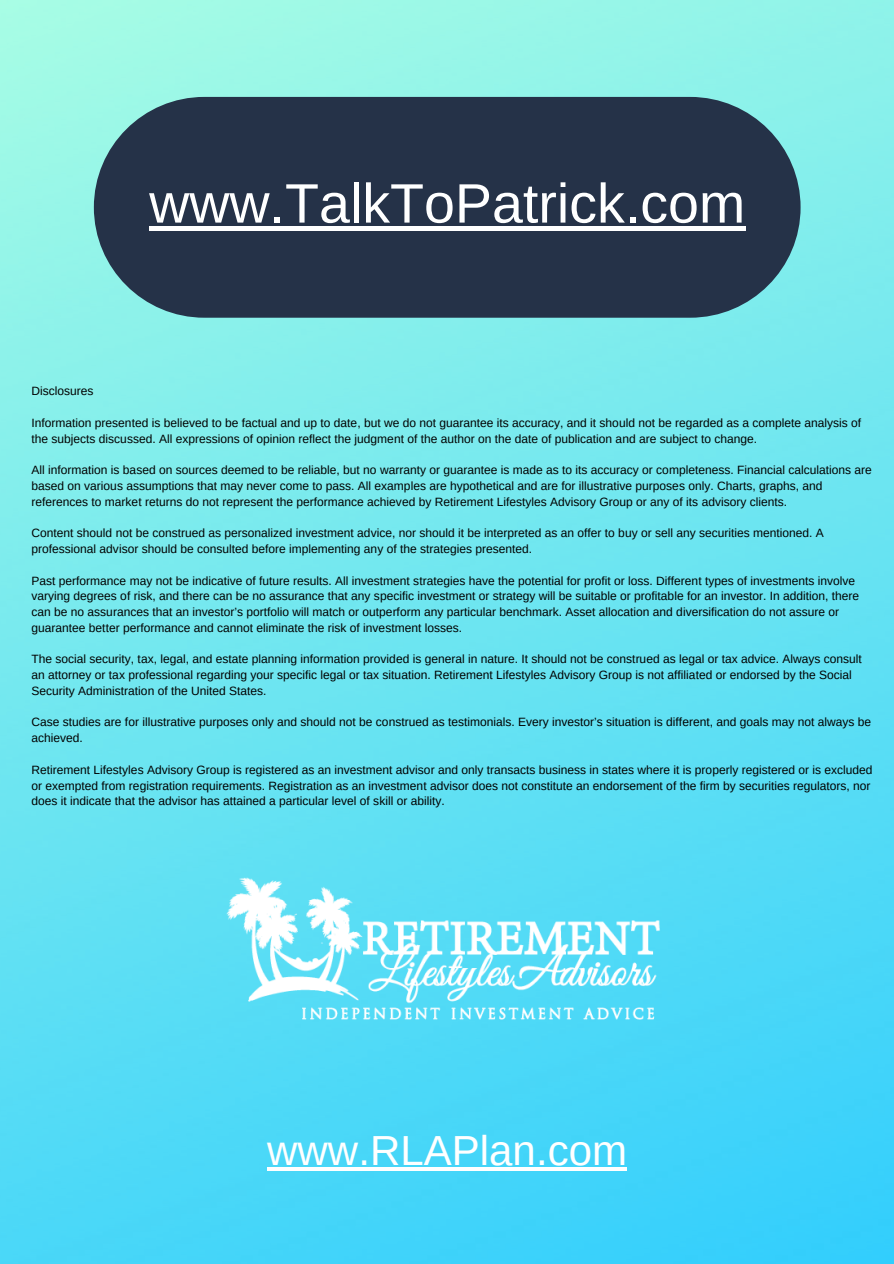
<style>
.page{position:relative;width:894px;height:1264px;background:#fff}
.page>*{position:absolute;margin:0;border:0;box-sizing:border-box;transform-origin:0 0}
.t1{font:55.5px "Arimo";color:#fff}
.t2{font:42px "Arimo";color:#fff}
.t3{font:12px/15.8px "Arimo";color:#000}
</style>
<div class="page">
<img style="left:0;top:0;width:893px;height:1263px">
<div style="left:94px;top:97px;width:706px;height:221px;background:#253248;border-radius:110px"></div>
<hr style="left:149px;top:226px;width:596px;height:4px;background:#fff">
<img style="left:214px;top:868px;width:465px;height:163px">
<hr style="left:267px;top:1167px;width:360px;height:3px;background:#fff">
<h1 class="t1" style="left:149px;top:172px;width:597px">www.TalkToPatrick.com</h1>
<p class="t3" style="left:32px;top:383px;width:64px">Disclosures</p>
<p class="t3" style="left:32px;top:415px;width:831px">Information presented is believed to be factual and up to date, but we do not guarantee its accuracy, and it should not be regarded as a complete analysis of the subjects discussed. All expressions of opinion reflect the judgment of the author on the date of publication and are subject to change.</p>
<p class="t3" style="left:32px;top:462px;width:841px">All information is based on sources deemed to be reliable, but no warranty or guarantee is made as to its accuracy or completeness. Financial calculations are based on various assumptions that may never come to pass. All examples are hypothetical and are for illustrative purposes only. Charts, graphs, and references to market returns do not represent the performance achieved by Retirement Lifestyles Advisory Group or any of its advisory clients.</p>
<p class="t3" style="left:32px;top:525px;width:793px">Content should not be construed as personalized investment advice, nor should it be interpreted as an offer to buy or sell any securities mentioned. A professional advisor should be consulted before implementing any of the strategies presented.</p>
<p class="t3" style="left:32px;top:572px;width:829px">Past performance may not be indicative of future results. All investment strategies have the potential for profit or loss. Different types of investments involve varying degrees of risk, and there can be no assurance that any specific investment or strategy will be suitable or profitable for an investor. In addition, there can be no assurances that an investor’s portfolio will match or outperform any particular benchmark. Asset allocation and diversification do not assure or guarantee better performance and cannot eliminate the risk of investment losses.</p>
<p class="t3" style="left:32px;top:651px;width:831px">The social security, tax, legal, and estate planning information provided is general in nature. It should not be construed as legal or tax advice. Always consult an attorney or tax professional regarding your specific legal or tax situation. Retirement Lifestyles Advisory Group is not affiliated or endorsed by the Social<br>Security Administration of the United States.</p>
<p class="t3" style="left:32px;top:714px;width:840px">Case studies are for illustrative purposes only and should not be construed as testimonials. Every investor’s situation is different, and goals may not always be achieved.</p>
<p class="t3" style="left:32px;top:761px;width:842px">Retirement Lifestyles Advisory Group is registered as an investment advisor and only transacts business in states where it is properly registered or is excluded or exempted from registration requirements. Registration as an investment advisor does not constitute an endorsement of the firm by securities regulators, nor does it indicate that the advisor has attained a particular level of skill or ability.</p>
<h2 class="t2" style="left:267px;top:1126px;width:361px">www.RLAPlan.com</h2>
</div>
